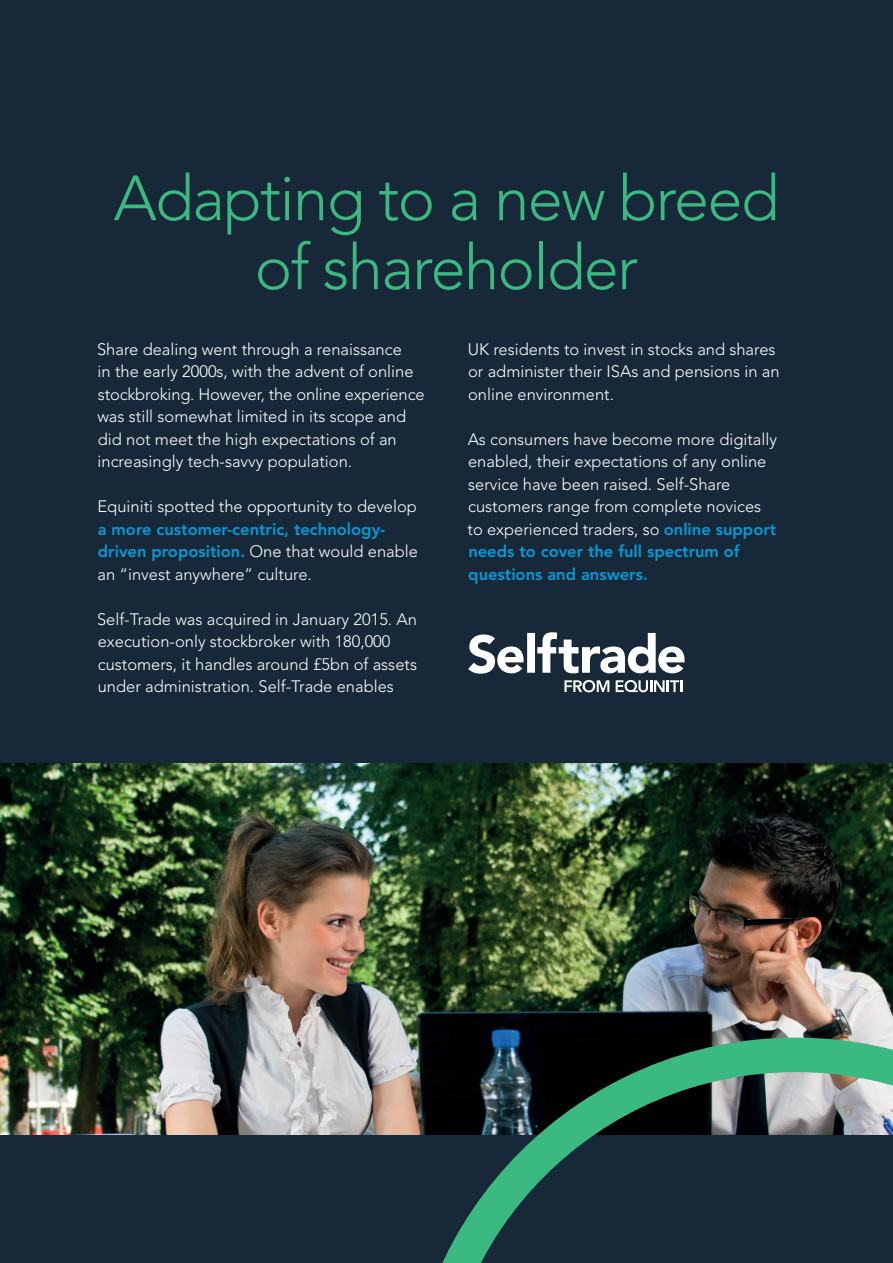
<style>
.page{position:relative;width:893px;height:1263px;background:#172938}
.page>*{position:absolute;margin:0;border:0;box-sizing:border-box;transform-origin:0 0}
.t1{font:300 63px/69px "Avenir LT Std";letter-spacing:-.025em;color:#3ab980;text-align:center}
.Body_grey{font:300 16.5px/22.5px "Avenir LT Std";color:#fff}
.Body_grey-2{font:800 16.5px "Avenir LT Std";color:#069ad9}
.s1{font-weight:800;color:#069ad9}
</style>
<div class="page">
<img style="left:0;top:763px;width:893px;height:372px">
<svg style="left:468px;top:632px;width:216px;height:42px"></svg>
<svg style="left:616px;top:680px;width:66px;height:12px"></svg>
<svg style="left:564px;top:680px;width:45px;height:12px"></svg>
<svg style="left:406px;top:1037px;width:487px;height:226px"></svg>
<p class="t1" style="left:114px;top:164px;width:667px">Adapting to a new breed of shareholder</p>
<p class="Body_grey" style="left:97px;top:338px;width:318px">Share dealing went through a renaissance in the early 2000s, with the advent of online</p>
<p class="Body_grey" style="left:98px;top:383px;width:328px">stockbroking. However, the online experience</p>
<p class="Body_grey" style="left:97px;top:405px;width:310px">was still somewhat limited in its scope and</p>
<p class="Body_grey" style="left:98px;top:428px;width:300px">did not meet the high expectations of an</p>
<p class="Body_grey" style="left:98px;top:450px;width:256px">increasingly tech-savvy population.</p>
<p class="Body_grey" style="left:98px;top:495px;width:322px">Equiniti spotted the opportunity to develop <span class="s1">a more customer-centric, technology&shy;driven proposition.</span> One that would enable</p>
<p class="Body_grey" style="left:98px;top:563px;width:216px">an “invest anywhere” culture.</p>
<p class="Body_grey" style="left:97px;top:608px;width:321px">Self-Trade was acquired in January 2015. An execution-only stockbroker with 180,000 customers, it handles around £5bn of assets</p>
<p class="Body_grey" style="left:98px;top:675px;width:298px">under administration. Self-Trade enables</p>
<p class="Body_grey" style="left:468px;top:338px;width:309px">UK residents to invest in stocks and shares</p>
<p class="Body_grey" style="left:468px;top:360px;width:313px">or administer their ISAs and pensions in an</p>
<p class="Body_grey" style="left:468px;top:383px;width:147px">online environment.</p>
<p class="Body_grey" style="left:468px;top:428px;width:311px">As consumers have become more digitally</p>
<p class="Body_grey" style="left:468px;top:450px;width:300px">enabled, their expectations of any online</p>
<p class="Body_grey" style="left:468px;top:473px;width:295px">service have been raised. Self-Share customers range from complete novices</p>
<p class="Body_grey" style="left:467px;top:518px;width:310px">to experienced traders, so <span class="s1">online support</span></p>
<p class="Body_grey-2" style="left:468px;top:542px;width:273px">needs to cover the full spectrum of</p>
<p class="Body_grey-2" style="left:468px;top:564px;width:181px">questions and answers.</p>
</div>
